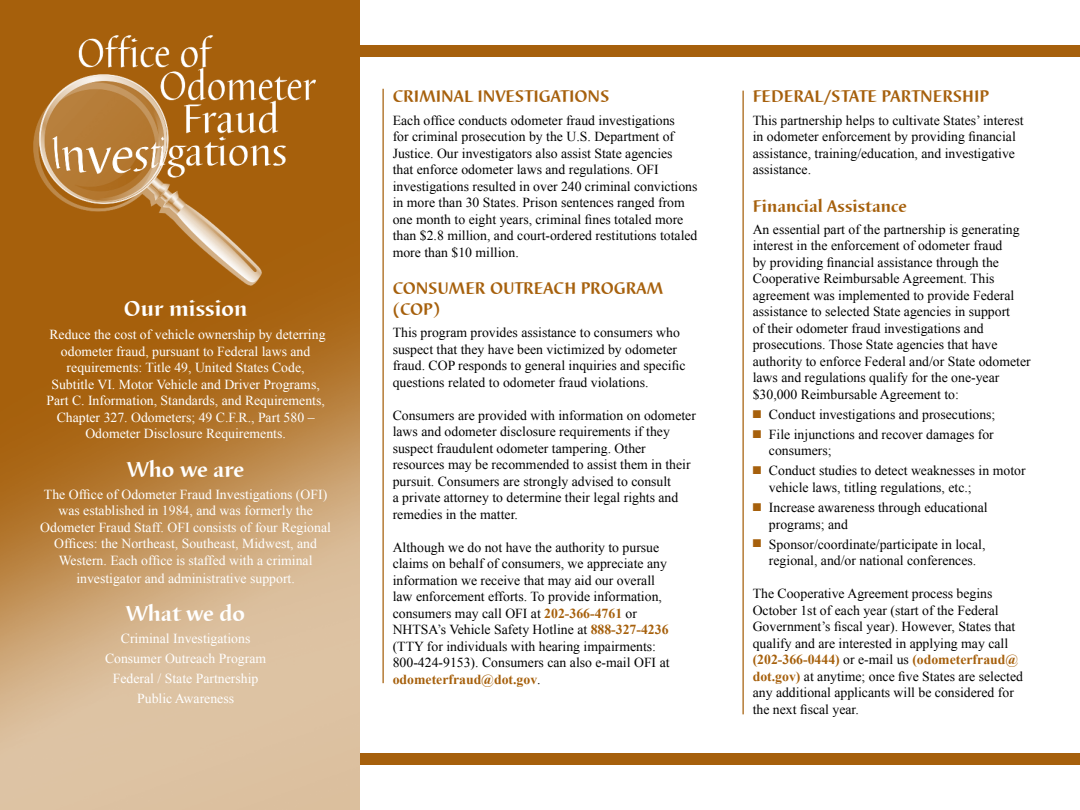
<style>
.page{position:relative;width:1080px;height:810px;background:#fff}
.page>*{position:absolute;margin:0;border:0;box-sizing:border-box;transform-origin:0 0}
.t1{font:700 22.5px "Barbedor T";color:#fff}
.t2{font:700 17.5px/21px "Barbedor T";color:#a6600c}
.t3{font:700 17.5px "Barbedor T";letter-spacing:.04em;color:#a6600c}
.t4{font:13.75px/16.5px "Times New Roman";color:#000}
.t5{font:13.75px/16.5px "Times New Roman";color:#fff;text-align:center}
.s1{font-weight:700;color:#a6600c}
.s2{color:#a6600c}
</style>
<div class="page">
<div style="left:331px;top:45px;width:749px;height:11px;background:#a6600c"></div>
<div style="left:331px;top:754px;width:749px;height:11px;background:#a6600c"></div>
<img style="left:0;top:0;width:359px;height:810px">
<hr style="left:382px;top:89px;width:2px;height:594px;background:#a6600c">
<hr style="left:742px;top:91px;width:2px;height:623px;background:#a6600c">
<h1 class="t1" style="left:124px;top:296px;width:125px">OUR MISSION</h1>
<p class="t5" style="left:46px;top:326px;width:281px">Reduce the cost of vehicle ownership by deterring odometer fraud, pursuant to Federal laws and requirements: Title 49, United States Code, Subtitle VI. Motor Vehicle and Driver Programs, Part C. Information, Standards, and Requirements, Chapter 327. Odometers; 49 C.F.R., Part 580 – Odometer Disclosure Requirements.</p>
<h1 class="t1" style="left:127px;top:457px;width:118px">WHO WE ARE</h1>
<p class="t5" style="left:40px;top:486px;width:292px">The Office of Odometer Fraud Investigations (OFI) was established in 1984, and was formerly the Odometer Fraud Staff. OFI consists of four Regional Offices: the Northeast, Southeast, Midwest, and Western. Each office is staffed with a criminal</p>
<p class="t5" style="left:76px;top:570px;width:220px">investigator and administrative support.</p>
<h1 class="t1" style="left:126px;top:601px;width:120px">WHAT WE DO</h1>
<p class="t5" style="left:105px;top:628px;width:163px;line-height:20.1px">Criminal Investigations<br>Consumer Outreach Program<br>Federal / State Partnership<br>Public Awareness</p>
<p class="t2" style="left:393px;top:87px;width:218px">CRIMI NAL INVESTI GATI ONS</p>
<p class="t4" style="left:393px;top:112px;width:306px">Each office conducts odometer fraud investigations<br>for criminal prosecution by the U.S. Department of Justice. Our investigators also assist State agencies<br>that enforce odometer laws and regulations. OFI investigations resulted in over 240 criminal convictions in more than 30 States. Prison sentences ranged from one month to eight years, criminal fines totaled more than $2.8 million, and court-ordered restitutions totaled more than $10 million.</p>
<p class="t2" style="left:393px;top:278px;width:259px">CONSUMER OUTREACH PROGRAM (COP)</p>
<p class="t4" style="left:393px;top:324px;width:294px">This program provides assistance to consumers who suspect that they have been victimized by odometer fraud. COP responds to general inquiries and specific questions related to odometer fraud violations.</p>
<p class="t4" style="left:393px;top:407px;width:305px">Consumers are provided with information on odometer laws and odometer disclosure requirements if they suspect fraudulent odometer tampering. Other resources may be recommended to assist them in their pursuit. Consumers are strongly advised to consult<br>a private attorney to determine their legal rights and remedies in the matter.</p>
<p class="t4" style="left:393px;top:539px;width:278px">Although we do not have the authority to pursue claims on behalf of consumers, we appreciate any information we receive that may aid our overall law enforcement efforts. To provide information, consumers may call OFI at <span class="s1">202-366-4761</span> or NHTSA’s Vehicle Safety Hotline at <span class="s1">888-327-4236 </span>(TTY for individuals with hearing impairments:<br>800-424-9153). Consumers can also e-mail OFI at <span class="s1">odometerfraud@dot.gov</span>.</p>
<p class="t3" style="left:753px;top:87px;width:89px">FEDERAL/STATE</p>
<p class="t2" style="left:882px;top:87px;width:101px">PARTNERSHIP</p>
<p class="t4" style="left:753px;top:112px;width:272px">This partnership helps to cultivate States’ interest in odometer enforcement by providing financial assistance, training/education, and investigative assistance.</p>
<p class="t2" style="left:753px;top:196px;width:156px">FINANCIAL ASSISTANCE</p>
<p class="t4" style="left:753px;top:221px;width:279px">An essential part of the partnership is generating interest in the enforcement of odometer fraud<br>by providing financial assistance through the Cooperative Reimbursable Agreement. This agreement was implemented to provide Federal assistance to selected State agencies in support<br>of their odometer fraud investigations and prosecutions. Those State agencies that have authority to enforce Federal and/or State odometer laws and regulations qualify for the one-year $30,000 Reimbursable Agreement to:</p>
<p class="t4" style="left:753px;top:406px;width:244px"><span class="s2">■</span> Conduct investigations and prosecutions;</p>
<p class="t4" style="left:769px;top:426px;width:226px;text-indent:-16px"><span class="s2">■</span> File injunctions and recover damages for consumers;</p>
<p class="t4" style="left:769px;top:462px;width:258px;text-indent:-16px"><span class="s2">■</span> Conduct studies to detect weaknesses in motor vehicle laws, titling regulations, etc.;</p>
<p class="t4" style="left:769px;top:499px;width:220px;text-indent:-16px"><span class="s2">■</span> Increase awareness through educational programs; and</p>
<p class="t4" style="left:753px;top:536px;width:234px;text-align:center"><span class="s2">■</span> Sponsor/coordinate/participate in local, regional, and/or national conferences.</p>
<p class="t4" style="left:753px;top:585px;width:272px">The Cooperative Agreement process begins October 1st of each year (start of the Federal Government’s fiscal year). However, States that qualify and are interested in applying may call <span class="s1">(202-366-0444)</span> or e-mail us <span class="s1">(odometerfraud@ dot.gov)</span> at anytime; once five States are selected any additional applicants will be considered for the next fiscal year.</p>
</div>
